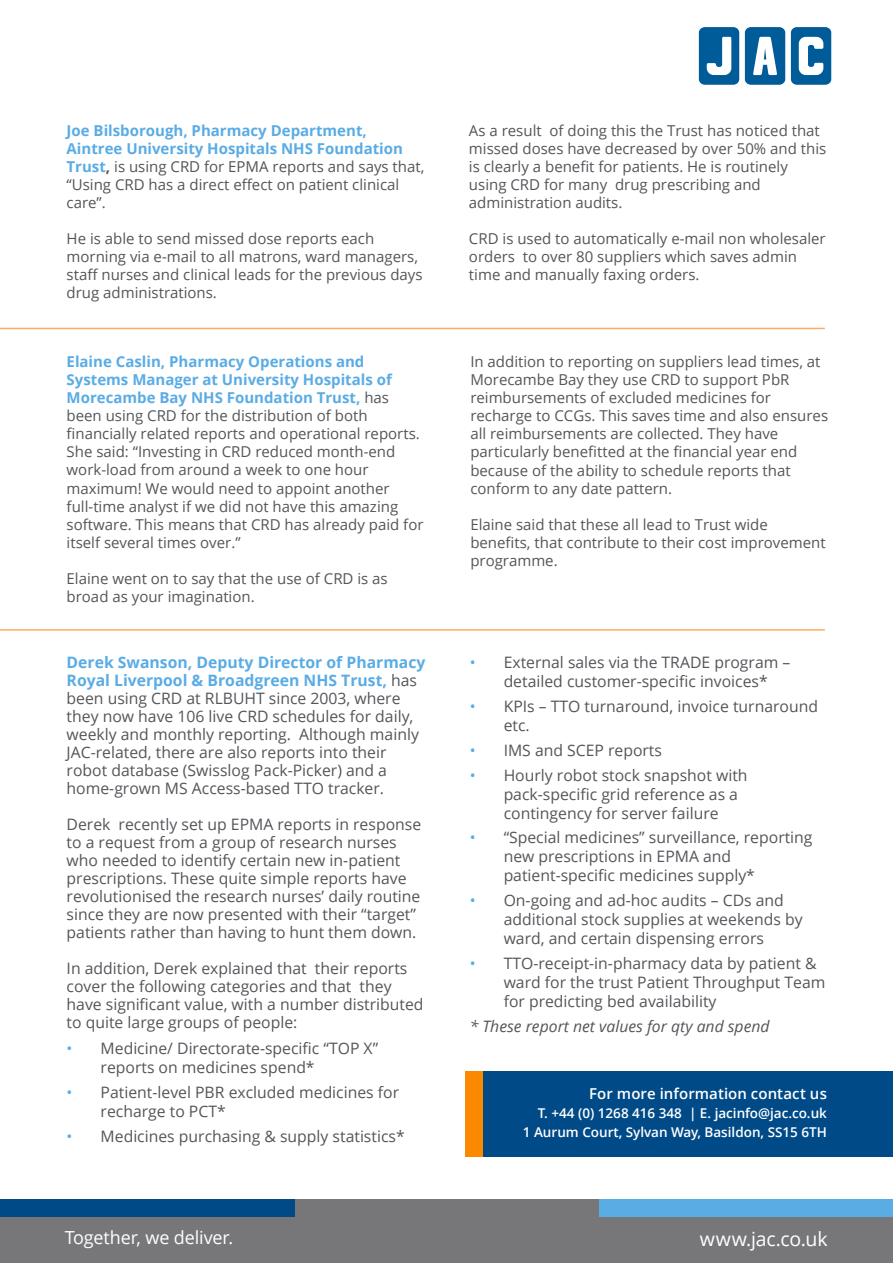
<style>
.page{position:relative;width:893px;height:1263px;background:#fff}
.page>*{position:absolute;margin:0;border:0;box-sizing:border-box;transform-origin:0 0}
.t1{font:19.5px "Open Sans";letter-spacing:-.01em;color:#fff}
.t2{font:18px "Open Sans";letter-spacing:-.01em;color:#fff}
.t3{font:15.75px/18px "Open Sans";color:#54555a}
.t4{font:italic 15.75px "Open Sans";color:#54555a}
.t5{font:15px/18px "Open Sans";color:#54555a}
.t6{font:600 15px "Open Sans";letter-spacing:.005em;color:#fff}
.t7{font:600 13.5px "Open Sans";color:#fff}
.s1{font-weight:700;color:#5aace5}
.s2{font-weight:700}
.s3{color:#5aace5}
</style>
<div class="page">
<svg style="left:791px;top:27px;width:40px;height:58px"></svg>
<svg style="left:745px;top:27px;width:40px;height:58px"></svg>
<svg style="left:699px;top:27px;width:40px;height:58px"></svg>
<div style="left:0;top:1216px;width:893px;height:47px;background:#77777a"></div>
<div style="left:0;top:1199px;width:294px;height:18px;background:#004a87"></div>
<div style="left:295px;top:1199px;width:305px;height:18px;background:#77777a"></div>
<div style="left:600px;top:1199px;width:293px;height:18px;background:#5aace5"></div>
<hr style="left:0;top:328px;width:825px;height:1px;background:#ffac5d">
<hr style="left:0;top:629px;width:825px;height:2px;background:#ffac5d">
<div style="left:478px;top:1071px;width:415px;height:86px;background:#004a87"></div>
<div style="left:465px;top:1071px;width:18px;height:86px;background:#fa8900"></div>
<p class="t5" style="left:67px;top:121px;width:359px"><span class="s1">Joe Bilsborough, Pharmacy Department, Aintree University Hospitals NHS Foundation Trust</span><span class="s2">,</span> is using CRD for EPMA reports and says that, “Using CRD has a direct effect on patient clinical care”.</p>
<p class="t5" style="left:67px;top:229px;width:357px">He is able to send missed dose reports each morning via e-mail to all matrons, ward managers, staff nurses and clinical leads for the previous days drug administrations.</p>
<p class="t5" style="left:67px;top:353px;width:358px"><span class="s1">Elaine Caslin, Pharmacy Operations and Systems Manager at University Hospitals of Morecambe Bay NHS Foundation Trust,</span> has been using CRD for the distribution of both financially related reports and operational reports.<br>She said: “Investing in CRD reduced month-end work-load from around a week to one hour maximum! We would need to appoint another full-time analyst if we did not have this amazing software. This means that CRD has already paid for itself several times over.”</p>
<p class="t5" style="left:67px;top:569px;width:323px">Elaine went on to say that the use of CRD is as broad as your imagination.</p>
<p class="t3" style="left:67px;top:653px;width:360px"><span class="s1">Derek Swanson, Deputy Director of Pharmacy Royal Liverpool &amp; Broadgreen NHS Trust,</span> has been using CRD at RLBUHT since 2003, where they now have 106 live CRD schedules for daily, weekly and monthly reporting. Although mainly JAC-related, there are also reports into their robot database (Swisslog Pack-Picker) and a home-grown MS Access-based TTO tracker.</p>
<p class="t3" style="left:67px;top:815px;width:356px">Derek recently set up EPMA reports in response to a request from a group of research nurses who needed to identify certain new in-patient prescriptions. These quite simple reports have revolutionised the research nurses’ daily routine since they are now presented with their “target” patients rather than having to hunt them down.</p>
<p class="t3" style="left:67px;top:959px;width:358px">In addition, Derek explained that their reports cover the following categories and that they have significant value, with a number distributed to quite large groups of people:</p>
<p class="t3" style="left:101px;top:1038px;width:279px;line-height:18.9px;text-indent:-34px"><span class="s3">•</span> Medicine/ Directorate-specific “TOP X” reports on medicines spend*</p>
<p class="t3" style="left:101px;top:1082px;width:300px;line-height:18.9px;text-indent:-34px"><span class="s3">•</span> Patient-level PBR excluded medicines for recharge to PCT*</p>
<p class="t3" style="left:67px;top:1126px;width:340px"><span class="s3">•</span> Medicines purchasing &amp; supply statistics*</p>
<p class="t5" style="left:469px;top:121px;width:359px">As a result of doing this the Trust has noticed that missed doses have decreased by over 50% and this is clearly a benefit for patients. He is routinely using CRD for many drug prescribing and administration audits.</p>
<p class="t5" style="left:469px;top:229px;width:358px">CRD is used to automatically e-mail non wholesaler orders to over 80 suppliers which saves admin time and manually faxing orders.</p>
<p class="t5" style="left:470px;top:353px;width:359px">In addition to reporting on suppliers lead times, at Morecambe Bay they use CRD to support PbR reimbursements of excluded medicines for recharge to CCGs. This saves time and also ensures all reimbursements are collected. They have particularly benefitted at the financial year end because of the ability to schedule reports that conform to any date pattern.</p>
<p class="t5" style="left:470px;top:515px;width:357px">Elaine said that these all lead to Trust wide benefits, that contribute to their cost improvement programme.</p>
<p class="t3" style="left:504px;top:653px;width:288px;line-height:18.9px;text-indent:-34px"><span class="s3">•</span> External sales via the TRADE program – detailed customer-specific invoices*</p>
<p class="t3" style="left:504px;top:696px;width:316px;line-height:18.9px;text-indent:-34px"><span class="s3">•</span> KPIs – TTO turnaround, invoice turnaround etc.</p>
<p class="t3" style="left:470px;top:741px;width:194px"><span class="s3">•</span> IMS and SCEP reports</p>
<p class="t3" style="left:504px;top:765px;width:245px;line-height:18.9px;text-indent:-34px"><span class="s3">•</span> Hourly robot stock snapshot with pack-specific grid reference as a contingency for server failure</p>
<p class="t3" style="left:504px;top:828px;width:310px;line-height:18.9px;text-indent:-34px"><span class="s3">•</span> “Special medicines” surveillance, reporting new prescriptions in EPMA and patient-specific medicines supply*</p>
<p class="t3" style="left:504px;top:890px;width:300px;line-height:18.9px;text-indent:-34px"><span class="s3">•</span> On-going and ad-hoc audits – CDs and additional stock supplies at weekends by ward, and certain dispensing errors</p>
<p class="t3" style="left:504px;top:953px;width:323px;line-height:18.9px;text-indent:-34px"><span class="s3">•</span> TTO-receipt-in-pharmacy data by patient &amp; ward for the trust Patient Throughput Team for predicting bed availability</p>
<p class="t4" style="left:470px;top:1015px;width:301px">* These report net values for qty and spend</p>
<p class="t6" style="left:589px;top:1083px;width:239px">For more information contact us</p>
<p class="t7" style="left:523px;top:1122px;width:306px">1 Aurum Court, Sylvan Way, Basildon, SS15 6TH</p>
<p class="t7" style="left:538px;top:1103px;width:291px">T. +44 (0) 1268 416 348 | E. jacinfo@jac.co.uk</p>
<p class="t2" style="left:65px;top:1225px;width:170px">Together, we deliver.</p>
<h1 class="t1" style="left:700px;top:1225px;width:129px">www.jac.co.uk</h1>
</div>
